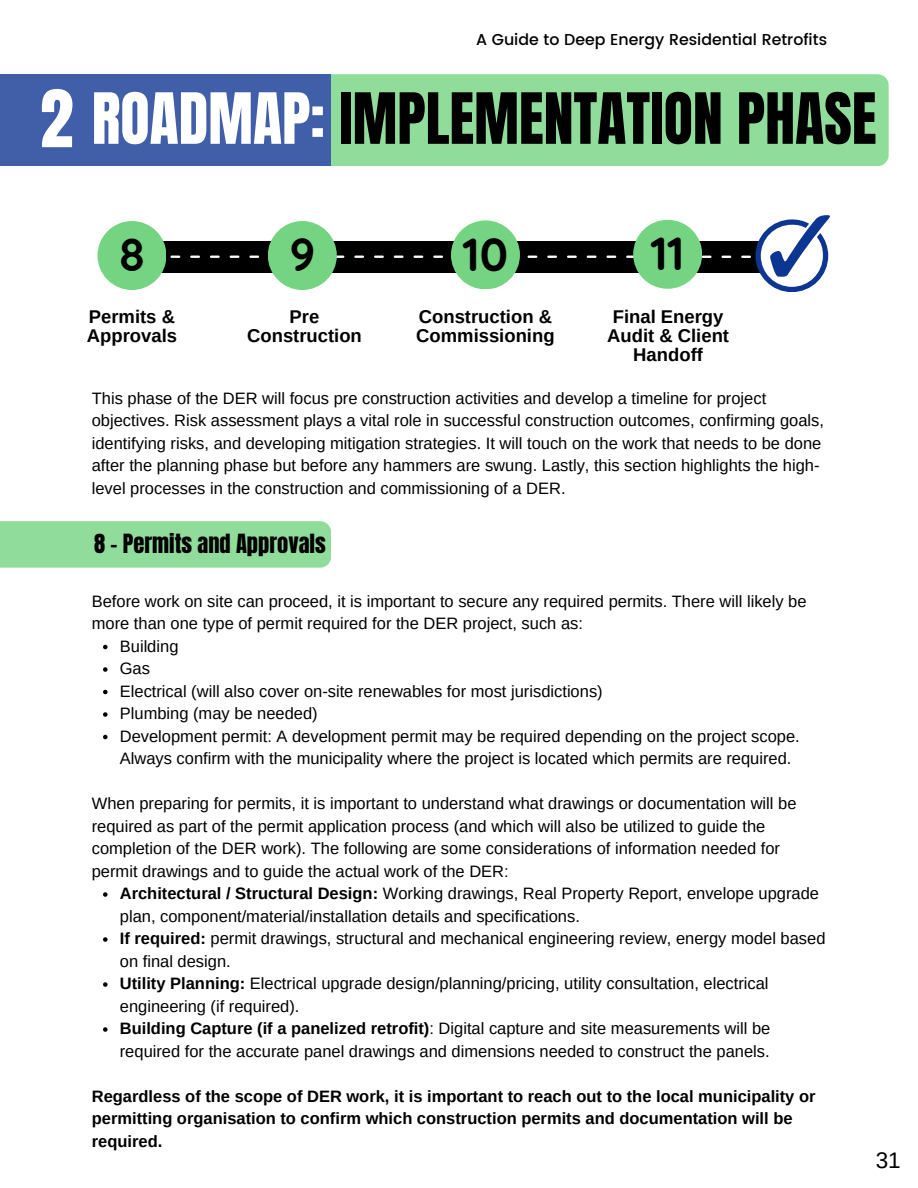
<style>
.page{position:relative;width:918px;height:1188px;background:#fff}
.page>*{position:absolute;margin:0;border:0;box-sizing:border-box;transform-origin:0 0}
.t1{font:67.5px "Anton";color:#fff}
.t2{font:60px "Anton";color:#000}
.t3{font:700 46.2px "Quicksand";color:#000}
.t4{font:22.5px "Anton";color:#000}
.t5{font:22.5px "Arimo";color:#000}
.t6{font:700 18.45px/19px "Arimo";color:#000;text-align:center}
.t7{font:16.5px/22.5px "Arimo";color:#000}
.t8{font:700 16.5px/22.5px "Arimo";color:#000}
.t9{font:500 15.75px "Poppins";color:#000}
.s1{color:#fff}
.s2{font-weight:700}
</style>
<div class="page">
<div style="left:0;top:521px;width:331px;height:47px;background:#90dc9a"></div>
<div style="left:331px;top:74px;width:558px;height:92px;background:#90dc9a"></div>
<div style="left:136px;top:241px;width:158px;height:31px;background:#000"></div>
<svg style="left:170px;top:256px;width:90px;height:2px"></svg>
<div style="left:300px;top:241px;width:158px;height:31px;background:#000"></div>
<svg style="left:337px;top:256px;width:106px;height:2px"></svg>
<div style="left:268px;top:221px;width:69px;height:69px;background:#75d481;border-radius:50%"></div>
<div style="left:451px;top:220px;width:69px;height:69px;background:#75d481;border-radius:50%"></div>
<div style="left:97px;top:221px;width:69px;height:69px;background:#75d481;border-radius:50%"></div>
<svg style="left:493px;top:215px;width:337px;height:77px"></svg>
<div style="left:0;top:74px;width:331px;height:92px;background:#415ea9"></div>
<svg style="left:103px;top:645px;width:5px;height:4px"></svg>
<svg style="left:103px;top:667px;width:5px;height:5px"></svg>
<svg style="left:103px;top:690px;width:5px;height:4px"></svg>
<svg style="left:103px;top:712px;width:5px;height:5px"></svg>
<svg style="left:103px;top:735px;width:5px;height:4px"></svg>
<svg style="left:103px;top:892px;width:5px;height:5px"></svg>
<svg style="left:103px;top:937px;width:5px;height:5px"></svg>
<svg style="left:103px;top:982px;width:5px;height:5px"></svg>
<svg style="left:103px;top:1027px;width:5px;height:5px"></svg>
<p class="t1" style="left:40px;top:70px;width:35px">2</p>
<p class="t9" style="left:476px;top:30px;width:352px">A Guide to Deep Energy Residential Retrofits</p>
<h1 class="t2" style="left:92px;top:76px;width:786px"><span class="s1">ROADMAP:</span> IMPLEMENTATION PHASE</h1>
<p class="t3" style="left:118px;top:225px;width:29px">8</p>
<p class="t6" style="left:87px;top:307px;width:92px;text-align:left">Permits &amp;<br>Approvals</p>
<h1 class="t3" style="left:290px;top:225px;width:27px">9</h1>
<p class="t6" style="left:247px;top:307px;width:116px">Pre<br>Construction</p>
<p class="t3" style="left:463px;top:224px;width:47px">10</p>
<p class="t6" style="left:416px;top:307px;width:140px;text-align:left">Construction &amp;<br>Commissioning</p>
<p class="t3" style="left:651px;top:224px;width:35px">11</p>
<p class="t6" style="left:607px;top:307px;width:123px">Final Energy<br>Audit &amp; Client<br>Handoff</p>
<h4 class="t7" style="left:92px;top:387px;width:734px">This phase of the DER will focus pre construction activities and develop a timeline for project objectives. Risk assessment plays a vital role in successful construction outcomes, confirming goals, identifying risks, and developing mitigation strategies. It will touch on the work that needs to be done after the planning phase but before any hammers are swung. Lastly, this section highlights the high&shy;level processes in the construction and commissioning of a DER.</h4>
<p class="t4" style="left:94px;top:528px;width:233px">8 - Permits and Approvals</p>
<h3 class="t7" style="left:92px;top:590px;width:716px">Before work on site can proceed, it is important to secure any required permits. There will likely be more than one type of permit required for the DER project, such as:</h3>
<h3 class="t7" style="left:120px;top:635px;width:60px">Building</h3>
<h3 class="t7" style="left:120px;top:657px;width:32px">Gas</h3>
<p class="t7" style="left:120px;top:680px;width:484px">Electrical (will also cover on-site renewables for most jurisdictions)</p>
<h2 class="t7" style="left:120px;top:702px;width:199px">Plumbing (may be needed)</h2>
<p class="t7" style="left:120px;top:725px;width:682px">Development permit: A development permit may be required depending on the project scope.<br>Always confirm with the municipality where the project is located which permits are required.</p>
<p class="t7" style="left:92px;top:792px;width:706px">When preparing for permits, it is important to understand what drawings or documentation will be required as part of the permit application process (and which will also be utilized to guide the completion of the DER work). The following are some considerations of information needed for permit drawings and to guide the actual work of the DER:</p>
<p class="t7" style="left:120px;top:882px;width:701px"><span class="s2">Architectural / Structural Design:</span> Working drawings, Real Property Report, envelope upgrade plan, component/material/installation details and specifications.</p>
<p class="t7" style="left:120px;top:927px;width:707px"><span class="s2">If required:</span> permit drawings, structural and mechanical engineering review, energy model based on final design.</p>
<p class="t7" style="left:120px;top:972px;width:650px"><span class="s2">Utility Planning:</span> Electrical upgrade design/planning/pricing, utility consultation, electrical engineering (if required).</p>
<p class="t7" style="left:120px;top:1017px;width:652px"><span class="s2">Building Capture (if a panelized retrofit)</span>: Digital capture and site measurements will be required for the accurate panel drawings and dimensions needed to construct the panels.</p>
<p class="t8" style="left:92px;top:1085px;width:725px">Regardless of the scope of DER work, it is important to reach out to the local municipality or permitting organisation to confirm which construction permits and documentation will be required.</p>
<h3 class="t5" style="left:876px;top:1147px;width:27px">31</h3>
</div>
